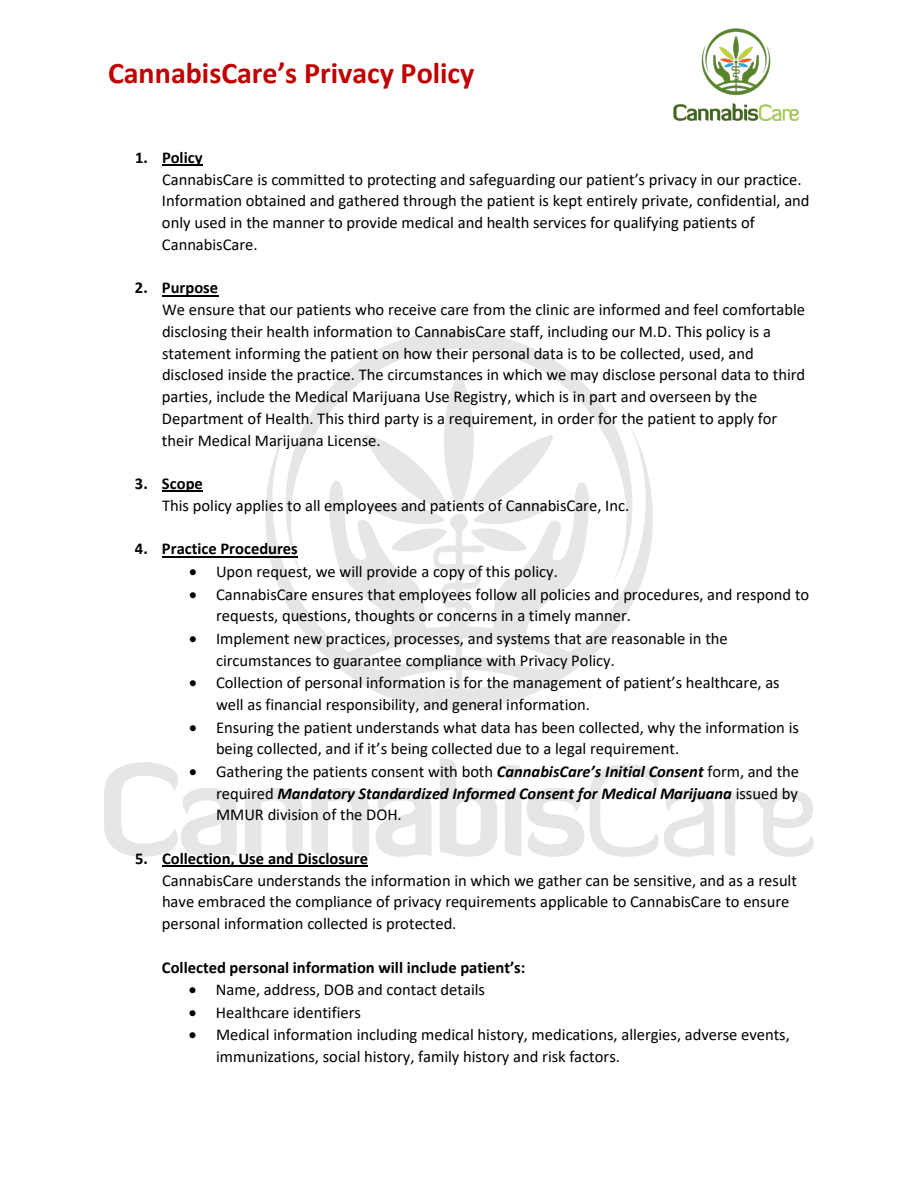
<style>
.page{position:relative;width:918px;height:1188px;background:#fff}
.page>*{position:absolute;margin:0;border:0;box-sizing:border-box;transform-origin:0 0}
.t1{font:700 30px "Calibri";color:#c00000}
.t2{font:16.5px/21.8px "Calibri";color:#000}
.t3{font:700 16.5px "Calibri";color:#000}
.s1{font-weight:700;font-style:italic}
</style>
<div class="page">
<svg style="left:725px;top:790px;width:89px;height:67px"></svg>
<svg style="left:307px;top:331px;width:305px;height:90px"></svg>
<svg style="left:440px;top:780px;width:57px;height:77px"></svg>
<svg style="left:376px;top:788px;width:56px;height:69px"></svg>
<svg style="left:311px;top:788px;width:58px;height:68px"></svg>
<svg style="left:245px;top:788px;width:58px;height:68px"></svg>
<svg style="left:505px;top:780px;width:209px;height:77px"></svg>
<svg style="left:364px;top:374px;width:190px;height:47px"></svg>
<svg style="left:246px;top:421px;width:413px;height:359px"></svg>
<img style="left:673px;top:28px;width:126px;height:93px">
<hr style="left:162px;top:165px;width:40px;height:1px;background:#000">
<hr style="left:162px;top:295px;width:56px;height:1px;background:#000">
<hr style="left:162px;top:491px;width:41px;height:1px;background:#000">
<hr style="left:162px;top:556px;width:136px;height:1px;background:#000">
<hr style="left:162px;top:866px;width:206px;height:1px;background:#000">
<svg style="left:104px;top:762px;width:133px;height:95px"></svg>
<h1 class="t1" style="left:108px;top:51px;width:368px">CannabisCare’s Privacy Policy</h1>
<p class="t3" style="left:135px;top:146px;width:69px">1. Policy</p>
<p class="t2" style="left:162px;top:168px;width:649px">CannabisCare is committed to protecting and safeguarding our patient’s privacy in our practice.<br>Information obtained and gathered through the patient is kept entirely private, confidential, and only used in the manner to provide medical and health services for qualifying patients of CannabisCare.</p>
<p class="t3" style="left:135px;top:276px;width:85px">2. Purpose</p>
<p class="t2" style="left:162px;top:298px;width:645px">We ensure that our patients who receive care from the clinic are informed and feel comfortable disclosing their health information to CannabisCare staff, including our M.D. This policy is a statement informing the patient on how their personal data is to be collected, used, and disclosed inside the practice. The circumstances in which we may disclose personal data to third parties, include the Medical Marijuana Use Registry, which is in part and overseen by the Department of Health. This third party is a requirement, in order for the patient to apply for their Medical Marijuana License.</p>
<p class="t3" style="left:135px;top:472px;width:69px">3. Scope</p>
<p class="t2" style="left:162px;top:494px;width:469px">This policy applies to all employees and patients of CannabisCare, Inc.</p>
<p class="t3" style="left:135px;top:537px;width:164px">4. Practice Procedures</p>
<p class="t2" style="left:216px;top:560px;width:595px;line-height:22.2px">Upon request, we will provide a copy of this policy.<br>CannabisCare ensures that employees follow all policies and procedures, and respond to requests, questions, thoughts or concerns in a timely manner.<br>Implement new practices, processes, and systems that are reasonable in the circumstances to guarantee compliance with Privacy Policy.<br>Collection of personal information is for the management of patient’s healthcare, as well as financial responsibility, and general information.<br>Ensuring the patient understands what data has been collected, why the information is being collected, and if it’s being collected due to a legal requirement.<br>Gathering the patients consent with both <span class="s1">CannabisCare’s Initial Consent</span> form, and the required <span class="s1">Mandatory Standardized Informed Consent for Medical Marijuana</span> issued by MMUR division of the DOH.</p>
<p class="t3" style="left:135px;top:847px;width:234px">5. Collection, Use and Disclosure</p>
<p class="t2" style="left:162px;top:869px;width:637px">CannabisCare understands the information in which we gather can be sensitive, and as a result have embraced the compliance of privacy requirements applicable to CannabisCare to ensure personal information collected is protected.</p>
<p class="t3" style="left:162px;top:955px;width:365px">Collected personal information will include patient’s:</p>
<p class="t2" style="left:216px;top:978px;width:575px;line-height:22.4px">Name, address, DOB and contact details<br>Healthcare identifiers<br>Medical information including medical history, medications, allergies, adverse events, immunizations, social history, family history and risk factors.</p>
</div>
